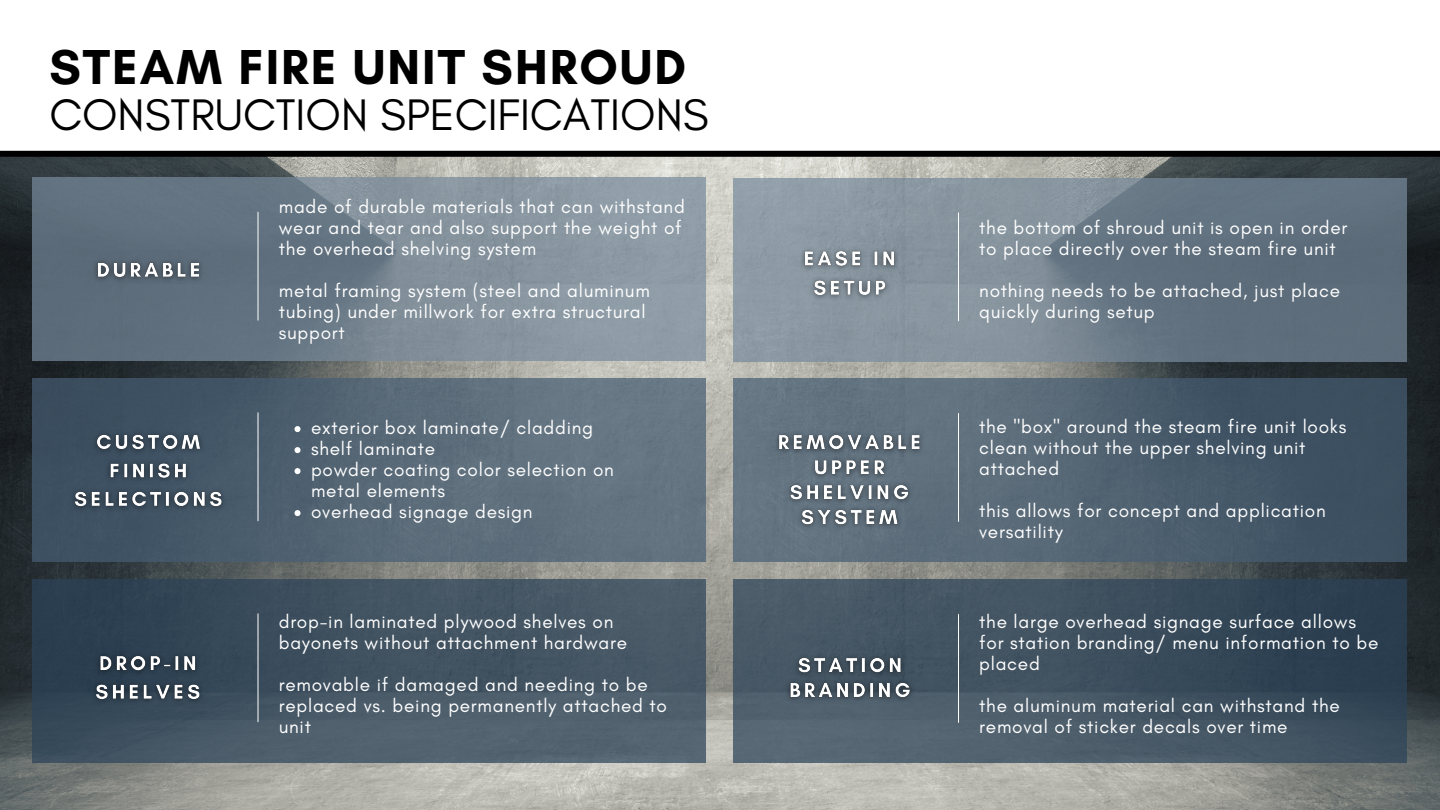
<style>
.page{position:relative;width:1440px;height:810px;background:#fff}
.page>*{position:absolute;margin:0;border:0;box-sizing:border-box;transform-origin:0 0}
.t1{font:700 50px "Glacial Indifference";letter-spacing:.04em;color:#000}
.t2{font:45px "Glacial Indifference";color:#000}
.t3{font:19px/21px "Glacial Indifference";letter-spacing:.04em;color:#fff}
</style>
<div class="page">
<img style="left:0;top:157px;width:1440px;height:653px">
<svg style="left:32px;top:177px;width:674px;height:184px;background:#768591"></svg>
<hr style="left:258px;top:212px;width:1px;height:108px;background:#fff">
<div style="left:32px;top:378px;width:674px;height:184px;background:linear-gradient(to right,#394c5d,#6d7d89)"></div>
<hr style="left:258px;top:413px;width:1px;height:108px;background:#fff">
<svg style="left:32px;top:579px;width:674px;height:184px;background:#435462"></svg>
<hr style="left:258px;top:614px;width:1px;height:108px;background:#fff">
<svg style="left:733px;top:178px;width:674px;height:184px;background:#73828e"></svg>
<hr style="left:958px;top:213px;width:1px;height:108px;background:#fff">
<div style="left:733px;top:378px;width:674px;height:184px;background:linear-gradient(to right,#6c7c88,#394c5d)"></div>
<hr style="left:958px;top:413px;width:1px;height:108px;background:#fff">
<svg style="left:733px;top:579px;width:674px;height:184px;background:#405261"></svg>
<hr style="left:958px;top:614px;width:1px;height:108px;background:#fff">
<img style="left:87px;top:642px;width:125px;height:72px">
<img style="left:66px;top:421px;width:169px;height:101px">
<img style="left:769px;top:421px;width:165px;height:118px">
<img style="left:794px;top:238px;width:114px;height:72px">
<img style="left:87px;top:249px;width:126px;height:44px">
<img style="left:780px;top:644px;width:142px;height:69px">
<svg style="left:295px;top:426px;width:6px;height:6px"></svg>
<svg style="left:295px;top:447px;width:6px;height:6px"></svg>
<svg style="left:295px;top:468px;width:6px;height:6px"></svg>
<svg style="left:295px;top:510px;width:6px;height:6px"></svg>
<div style="left:0;top:151px;width:1440px;height:6px;background:#000"></div>
<h1 class="t1" style="left:49px;top:36px;width:638px">STEAM FIRE UNIT SHROUD</h1>
<h2 class="t2" style="left:49px;top:87px;width:661px">CONSTRUCTION SPECIFICATIONS</h2>
<p class="t3" style="left:279px;top:195px;width:408px">made of durable materials that can withstand wear and tear and also support the weight of the overhead shelving system</p>
<p class="t3" style="left:279px;top:279px;width:373px">metal framing system (steel and aluminum tubing) under millwork for extra structural support</p>
<p class="t3" style="left:311px;top:417px;width:304px">exterior box laminate/ cladding shelf laminate<br>powder coating color selection on metal elements<br>overhead signage design</p>
<p class="t3" style="left:279px;top:611px;width:350px">drop-in laminated plywood shelves on bayonets without attachment hardware</p>
<p class="t3" style="left:279px;top:674px;width:390px">removable if damaged and needing to be replaced vs. being permanently attached to unit</p>
<p class="t3" style="left:979px;top:217px;width:370px">the bottom of shroud unit is open in order to place directly over the steam fire unit</p>
<p class="t3" style="left:979px;top:280px;width:362px">nothing needs to be attached, just place quickly during setup</p>
<p class="t3" style="left:979px;top:415px;width:369px">the "box" around the steam fire unit looks clean without the upper shelving unit attached</p>
<p class="t3" style="left:979px;top:499px;width:348px">this allows for concept and application versatility</p>
<p class="t3" style="left:979px;top:611px;width:401px">the large overhead signage surface allows for station branding/ menu information to be placed</p>
<p class="t3" style="left:979px;top:695px;width:362px">the aluminum material can withstand the removal of sticker decals over time</p>
</div>
